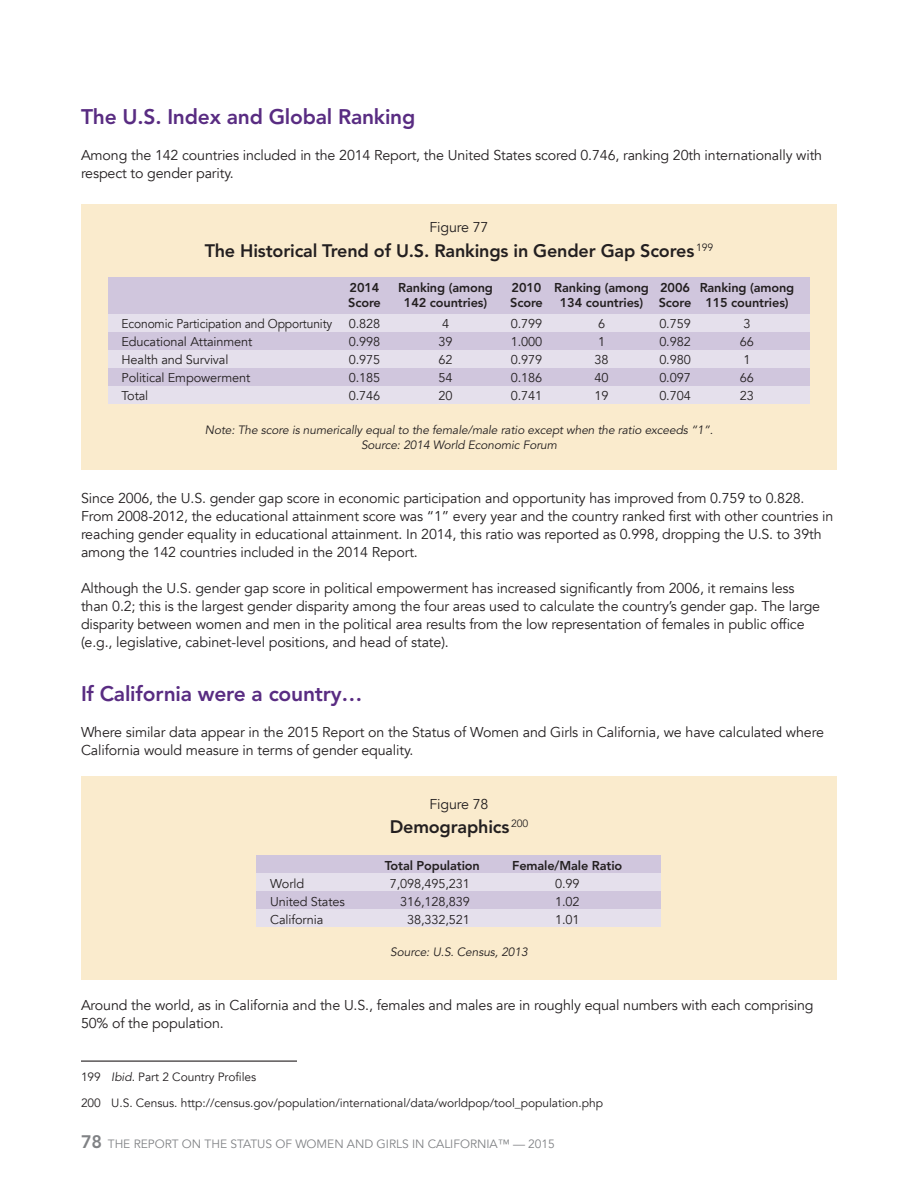
<style>
.page{position:relative;width:918px;height:1188px;background:#fff}
.page>*{position:absolute;margin:0;border:0;box-sizing:border-box;transform-origin:0 0}
.RSWG_heading_2_style{font:800 21px "Avenir";letter-spacing:-.01em;color:#592c82}
.RSWG_chart_2_Heading{font:800 18px "Avenir";letter-spacing:-.01em;color:#231f20}
.RSWG_footnote_style{font:14.25px/18px "Avenir";letter-spacing:-.01em;color:#231f20}
.RSWG_chart_1_Figure{font:14.25px "Avenir";letter-spacing:-.01em;color:#231f20}
.RSWG_footnote_style-2{font:12.75px "Avenir";letter-spacing:-.01em;color:#231f20}
.RSWG_footnote_style-3{font:800 12.75px "Avenir";letter-spacing:-.01em;color:#231f20}
.RSWG_footnote_style-4{font:12.75px "Avenir";letter-spacing:-.01em;color:#231f20;scale:.94 1}
.RSWG_chart_3_Notes_a{font:italic 12px "Avenir";letter-spacing:-.01em;color:#231f20}
.RSWG_footnote_style-5{font:12px "Avenir";letter-spacing:-.005em;color:#231f20}
.t1{font:12px "Avenir";letter-spacing:-.005em;color:#808285}
.s1{font-style:italic}
.s2{font-weight:800;font-size:18px}
</style>
<div class="page">
<div style="left:81px;top:777px;width:756px;height:203px;background:#faebcd"></div>
<div style="left:81px;top:205px;width:756px;height:265px;background:#faebcd"></div>
<hr style="left:81px;top:1061px;width:216px;height:1px;background:#231f20">
<div style="left:108px;top:278px;width:702px;height:36px;background:#d0c6dd"></div>
<div style="left:108px;top:314px;width:702px;height:18px;background:#e5e0ec"></div>
<div style="left:108px;top:332px;width:702px;height:18px;background:#d0c6dd"></div>
<div style="left:108px;top:350px;width:702px;height:18px;background:#e5e0ec"></div>
<div style="left:108px;top:368px;width:702px;height:18px;background:#d0c6dd"></div>
<div style="left:108px;top:386px;width:702px;height:18px;background:#e5e0ec"></div>
<div style="left:257px;top:855px;width:404px;height:18px;background:#d0c6dd"></div>
<div style="left:257px;top:873px;width:404px;height:18px;background:#e5e0ec"></div>
<div style="left:257px;top:891px;width:404px;height:18px;background:#d0c6dd"></div>
<div style="left:257px;top:909px;width:404px;height:18px;background:#e5e0ec"></div>
<p class="RSWG_heading_2_style" style="left:81px;top:104px;width:336px">The U.S. Index and Global Ranking</p>
<p class="RSWG_footnote_style" style="left:81px;top:146px;width:743px">Among the 142 countries included in the 2014 Report, the United States scored 0.746, ranking 20th internationally with respect to gender parity.</p>
<p class="RSWG_chart_1_Figure" style="left:429px;top:219px;width:61px">Figure 77</p>
<p class="RSWG_chart_2_Heading" style="left:205px;top:240px;width:510px">The Historical Trend of U.S. Rankings in Gender Gap Scores <sup>199</sup></p>
<p class="RSWG_footnote_style-3" style="left:350px;top:280px;width:31px">2014</p>
<p class="RSWG_footnote_style-3" style="left:398px;top:280px;width:96px">Ranking (among</p>
<p class="RSWG_footnote_style-3" style="left:512px;top:280px;width:284px">2010 Ranking (among 2006 Ranking (among</p>
<p class="RSWG_footnote_style-3" style="left:348px;top:295px;width:34px">Score</p>
<p class="RSWG_footnote_style-3" style="left:404px;top:295px;width:85px">142 countries)</p>
<p class="RSWG_footnote_style-3" style="left:510px;top:295px;width:34px">Score</p>
<p class="RSWG_footnote_style-3" style="left:560px;top:295px;width:230px">134 countries) Score 115 countries)</p>
<p class="RSWG_footnote_style-4" style="left:122px;top:316px;width:226px">Economic Participation and Opportunity</p>
<p class="RSWG_footnote_style-2" style="left:349px;top:316px;width:33px">0.828</p>
<p class="RSWG_footnote_style-2" style="left:442px;top:316px;width:9px">4</p>
<p class="RSWG_footnote_style-2" style="left:511px;top:316px;width:33px">0.799</p>
<p class="RSWG_footnote_style-2" style="left:598px;top:316px;width:9px">6</p>
<p class="RSWG_footnote_style-2" style="left:659px;top:316px;width:33px">0.759</p>
<p class="RSWG_footnote_style-2" style="left:743px;top:316px;width:9px">3</p>
<p class="RSWG_footnote_style-2" style="left:122px;top:334px;width:132px">Educational Attainment</p>
<p class="RSWG_footnote_style-2" style="left:349px;top:334px;width:33px">0.998</p>
<p class="RSWG_footnote_style-2" style="left:439px;top:334px;width:16px">39</p>
<p class="RSWG_footnote_style-2" style="left:511px;top:334px;width:33px">1.000</p>
<p class="RSWG_footnote_style-2" style="left:598px;top:334px;width:9px">1</p>
<p class="RSWG_footnote_style-2" style="left:659px;top:334px;width:33px">0.982</p>
<p class="RSWG_footnote_style-2" style="left:740px;top:334px;width:16px">66</p>
<p class="RSWG_footnote_style-2" style="left:122px;top:352px;width:109px">Health and Survival</p>
<p class="RSWG_footnote_style-2" style="left:349px;top:352px;width:33px">0.975</p>
<p class="RSWG_footnote_style-2" style="left:439px;top:352px;width:16px">62</p>
<p class="RSWG_footnote_style-2" style="left:511px;top:352px;width:33px">0.979</p>
<p class="RSWG_footnote_style-2" style="left:595px;top:352px;width:16px">38</p>
<p class="RSWG_footnote_style-2" style="left:659px;top:352px;width:33px">0.980</p>
<p class="RSWG_footnote_style-2" style="left:743px;top:352px;width:9px">1</p>
<p class="RSWG_footnote_style-2" style="left:122px;top:370px;width:130px">Political Empowerment</p>
<p class="RSWG_footnote_style-2" style="left:349px;top:370px;width:33px">0.185</p>
<p class="RSWG_footnote_style-2" style="left:439px;top:370px;width:16px">54</p>
<p class="RSWG_footnote_style-2" style="left:511px;top:370px;width:33px">0.186</p>
<p class="RSWG_footnote_style-2" style="left:595px;top:370px;width:16px">40</p>
<p class="RSWG_footnote_style-2" style="left:659px;top:370px;width:33px">0.097</p>
<p class="RSWG_footnote_style-2" style="left:740px;top:370px;width:16px">66</p>
<p class="RSWG_footnote_style-2" style="left:122px;top:388px;width:28px">Total</p>
<p class="RSWG_footnote_style-2" style="left:349px;top:388px;width:33px">0.746</p>
<p class="RSWG_footnote_style-2" style="left:439px;top:388px;width:16px">20</p>
<p class="RSWG_footnote_style-2" style="left:511px;top:388px;width:33px">0.741</p>
<p class="RSWG_footnote_style-2" style="left:595px;top:388px;width:16px">19</p>
<p class="RSWG_footnote_style-2" style="left:659px;top:388px;width:33px">0.704</p>
<p class="RSWG_footnote_style-2" style="left:740px;top:388px;width:16px">23</p>
<p class="RSWG_chart_3_Notes_a" style="left:205px;top:423px;width:510px">Note: The score is numerically equal to the female/male ratio except when the ratio exceeds “1”.</p>
<p class="RSWG_chart_3_Notes_a" style="left:361px;top:438px;width:197px">Source: 2014 World Economic Forum</p>
<p class="RSWG_footnote_style" style="left:81px;top:489px;width:754px">Since 2006, the U.S. gender gap score in economic participation and opportunity has improved from 0.759 to 0.828.<br>From 2008-2012, the educational attainment score was “1” every year and the country ranked first with other countries in reaching gender equality in educational attainment. In 2014, this ratio was reported as 0.998, dropping the U.S. to 39th among the 142 countries included in the 2014 Report.</p>
<p class="RSWG_footnote_style" style="left:81px;top:579px;width:741px">Although the U.S. gender gap score in political empowerment has increased significantly from 2006, it remains less than 0.2; this is the largest gender disparity among the four areas used to calculate the country’s gender gap. The large disparity between women and men in the political area results from the low representation of females in public office (e.g., legislative, cabinet-level positions, and head of state).</p>
<p class="RSWG_heading_2_style" style="left:81px;top:681px;width:283px">If California were a country…</p>
<p class="RSWG_footnote_style" style="left:81px;top:723px;width:744px">Where similar data appear in the 2015 Report on the Status of Women and Girls in California, we have calculated where<br>California would measure in terms of gender equality.</p>
<p class="RSWG_chart_1_Figure" style="left:429px;top:795px;width:61px">Figure 78</p>
<p class="RSWG_chart_2_Heading" style="left:390px;top:817px;width:140px">Demographics <sup>200</sup></p>
<p class="RSWG_footnote_style-3" style="left:385px;top:858px;width:97px">Total Population</p>
<p class="RSWG_footnote_style-3" style="left:512px;top:858px;width:112px">Female/Male Ratio</p>
<p class="RSWG_footnote_style-2" style="left:270px;top:876px;width:35px">World</p>
<p class="RSWG_footnote_style-2" style="left:390px;top:876px;width:81px">7,098,495,231</p>
<p class="RSWG_footnote_style-2" style="left:555px;top:876px;width:26px">0.99</p>
<p class="RSWG_footnote_style-2" style="left:270px;top:894px;width:76px">United States</p>
<p class="RSWG_footnote_style-2" style="left:400px;top:894px;width:71px">316,128,839</p>
<p class="RSWG_footnote_style-2" style="left:555px;top:894px;width:26px">1.02</p>
<p class="RSWG_footnote_style-2" style="left:270px;top:912px;width:55px">California</p>
<p class="RSWG_footnote_style-2" style="left:407px;top:912px;width:64px">38,332,521</p>
<p class="RSWG_footnote_style-2" style="left:555px;top:912px;width:26px">1.01</p>
<p class="RSWG_chart_3_Notes_a" style="left:390px;top:945px;width:139px">Source: U.S. Census, 2013</p>
<p class="RSWG_footnote_style" style="left:81px;top:997px;width:734px">Around the world, as in California and the U.S., females and males are in roughly equal numbers with each comprising<br>50% of the population.</p>
<p class="RSWG_footnote_style-5" style="left:81px;top:1070px;width:177px">199 <span class="s1">Ibid</span>. Part 2 Country Profiles</p>
<p class="RSWG_footnote_style-5" style="left:81px;top:1096px;width:524px">200 U.S. Census. http://census.gov/population/international/data/worldpop/tool_population.php</p>
<p class="t1" style="left:81px;top:1136px;width:475px"><span class="s2">78</span> THE REPORT ON THE STATUS OF WOMEN AND GIRLS IN CALIFORNIA™ — 2015</p>
</div>
